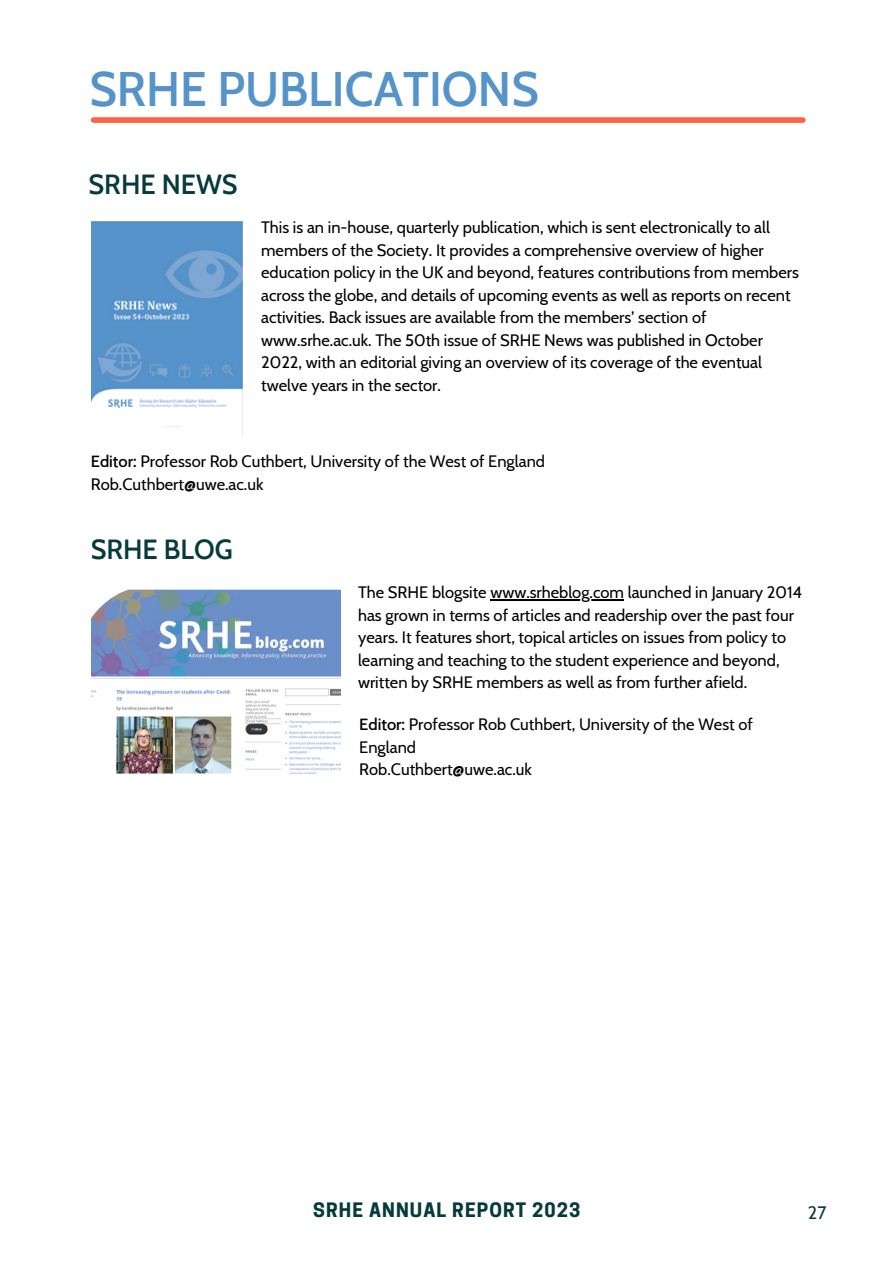
<style>
.page{position:relative;width:894px;height:1264px;background:#fff}
.page>*{position:absolute;margin:0;border:0;box-sizing:border-box;transform-origin:0 0}
.t1{font:600 47.25px "Cabin";color:#5693c9}
.t2{font:600 27px "Cabin";color:#073a3b}
.t3{font:700 18.75px "Cooper Hewitt";letter-spacing:.06em;color:#073a3b}
.t4{font:18px "Cabin";color:#073a3b}
.t5{font:16.5px/22.5px "Cabin";color:#000}
.s1{font-weight:500}
</style>
<div class="page">
<div style="left:94px;top:117px;width:708px;height:6px;background:#ff6145"></div>
<img style="left:91px;top:221px;width:151px;height:206px">
<img style="left:91px;top:589px;width:249px;height:184px">
<hr style="left:490px;top:599px;width:134px;height:1px;background:#000">
<h1 class="t1" style="left:89px;top:61px;width:451px">SRHE PUBLICATIONS</h1>
<p class="t2" style="left:89px;top:167px;width:150px">SRHE NEWS</p>
<p class="t5" style="left:261px;top:216px;width:539px">This is an in-house, quarterly publication, which is sent electronically to all members of the Society. It provides a comprehensive overview of higher education policy in the UK and beyond, features contributions from members across the globe, and details of upcoming events as well as reports on recent activities. Back issues are available from the members’ section of www.srhe.ac.uk. The 50th issue of SRHE News was published in October 2022, with an editorial giving an overview of its coverage of the eventual twelve years in the sector.</p>
<p class="t5" style="left:91px;top:450px;width:455px"><span class="s1">Editor:</span> Professor Rob Cuthbert, University of the West of England</p>
<p class="t5" style="left:91px;top:472px;width:174px">Rob.Cuthbert@uwe.ac.uk</p>
<h2 class="t2" style="left:91px;top:533px;width:143px">SRHE BLOG</h2>
<p class="t5" style="left:358px;top:581px;width:445px">The SRHE blogsite www.srheblog.com launched in January 2014</p>
<p class="t5" style="left:358px;top:603px;width:437px">has grown in terms of articles and readership over the past four years. It features short, topical articles on issues from policy to learning and teaching to the student experience and beyond, written by SRHE members as well as from further afield.</p>
<p class="t5" style="left:359px;top:713px;width:395px"><span class="s1">Editor:</span> Professor Rob Cuthbert, University of the West of<br>England</p>
<p class="t5" style="left:359px;top:758px;width:174px">Rob.Cuthbert@uwe.ac.uk</p>
<p class="t3" style="left:313px;top:1202px;width:269px">SRHE ANNUAL REPORT 2023</p>
<h2 class="t4" style="left:807px;top:1201px;width:20px">27</h2>
</div>
